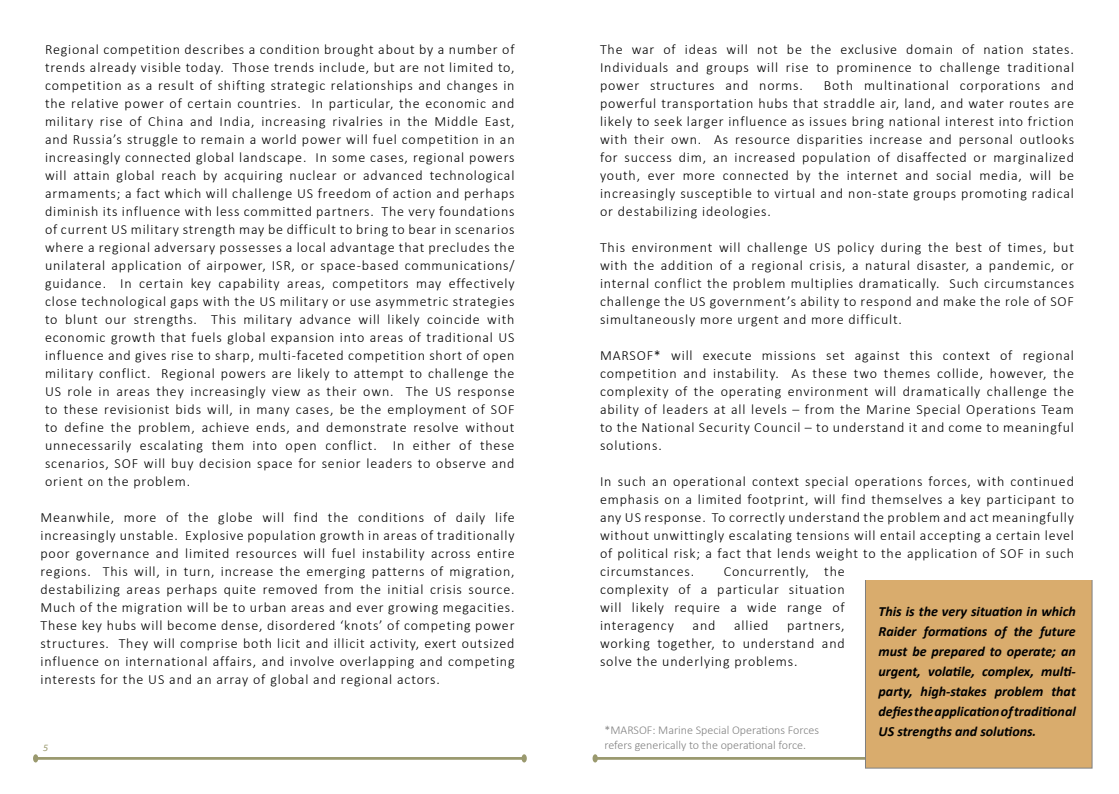
<style>
.page{position:relative;width:1119px;height:794px;background:#fff}
.page>*{position:absolute;margin:0;border:0;box-sizing:border-box;transform-origin:0 0}
.t1{font:300 14px/18px "Calibri";letter-spacing:.06em;color:#000;text-align:justify}
.t2{font:italic 700 14px/20px "Calibri";color:#000;text-align:justify}
.t3{font:300 12px "Calibri";color:#828282}
.t4{font:italic 10px "Calibri";color:#9a996e}
</style>
<div class="page">
<hr style="left:36px;top:757px;width:488px;height:2px;background:#9a996e">
<div style="left:521px;top:754px;width:6px;height:8px;background:#9a996e;border-radius:50%"></div>
<div style="left:33px;top:754px;width:5px;height:8px;background:#9a996e;border-radius:50%"></div>
<hr style="left:595px;top:757px;width:489px;height:2px;background:#9a996e">
<div style="left:592px;top:754px;width:6px;height:8px;background:#9a996e;border-radius:50%"></div>
<div style="left:865px;top:580px;width:227px;height:188px;background:#d9ac6d"></div>
<p class="t1" style="left:45px;top:40px;width:471px">Regional competition describes a condition brought about by a number of trends already visible today. Those trends include, but are not limited to, competition as a result of shifting strategic relationships and changes in the relative power of certain countries. In particular, the economic and military rise of China and India, increasing rivalries in the Middle East, and Russia’s struggle to remain a world power will fuel competition in an increasingly connected global landscape. In some cases, regional powers will attain global reach by acquiring nuclear or advanced technological armaments; a fact which will challenge US freedom of action and perhaps diminish its influence with less committed partners. The very foundations of current US military strength may be difficult to bring to bear in scenarios where a regional adversary possesses a local advantage that precludes the unilateral application of airpower, ISR, or space-based communications/ guidance. In certain key capability areas, competitors may effectively close technological gaps with the US military or use asymmetric strategies to blunt our strengths. This military advance will likely coincide with economic growth that fuels global expansion into areas of traditional US influence and gives rise to sharp, multi-faceted competition short of open military conflict. Regional powers are likely to attempt to challenge the US role in areas they increasingly view as their own. The US response to these revisionist bids will, in many cases, be the employment of SOF to define the problem, achieve ends, and demonstrate resolve without unnecessarily escalating them into open conflict. In either of these scenarios, SOF will buy decision space for senior leaders to observe and orient on the problem.</p>
<p class="t1" style="left:41px;top:508px;width:476px">Meanwhile, more of the globe will find the conditions of daily life increasingly unstable. Explosive population growth in areas of traditionally poor governance and limited resources will fuel instability across entire regions. This will, in turn, increase the emerging patterns of migration, destabilizing areas perhaps quite removed from the initial crisis source.<br>Much of the migration will be to urban areas and ever growing megacities.<br>These key hubs will become dense, disordered ‘knots’ of competing power structures. They will comprise both licit and illicit activity, exert outsized influence on international affairs, and involve overlapping and competing interests for the US and an array of global and regional actors.</p>
<p class="t4" style="left:43px;top:740px;width:7px">5</p>
<p class="t1" style="left:600px;top:40px;width:476px">The war of ideas will not be the exclusive domain of nation states.<br>Individuals and groups will rise to prominence to challenge traditional power structures and norms.</p>
<p class="t1" style="left:600px;top:76px;width:476px;text-indent:224px">Both multinational corporations and powerful transportation hubs that straddle air, land, and water routes are likely to seek larger influence as issues bring national interest into friction with their own. As resource disparities increase and personal outlooks for success dim, an increased population of disaffected or marginalized youth, ever more connected by the internet and social media, will be increasingly susceptible to virtual and non-state groups promoting radical or destabilizing ideologies.</p>
<p class="t1" style="left:600px;top:238px;width:476px">This environment will challenge US policy during the best of times, but with the addition of a regional crisis, a natural disaster, a pandemic, or internal conflict the problem multiplies dramatically. Such circumstances challenge the US government’s ability to respond and make the role of SOF simultaneously more urgent and more difficult.</p>
<p class="t1" style="left:600px;top:346px;width:475px">MARSOF* will execute missions set against this context of regional competition and instability. As these two themes collide, however, the complexity of the operating environment will dramatically challenge the ability of leaders at all levels – from the Marine Special Operations Team to the National Security Council – to understand it and come to meaningful solutions.</p>
<p class="t1" style="left:600px;top:472px;width:476px">In such an operational context special operations forces, with continued emphasis on a limited footprint, will find themselves a key participant to any US response. To correctly understand the problem and act meaningfully without unwittingly escalating tensions will entail accepting a certain level of political risk; a fact that lends weight to the application of SOF in such circumstances.</p>
<p class="t1" style="left:600px;top:562px;width:246px;text-indent:124px">Concurrently, the complexity of a particular situation will likely require a wide range of interagency</p>
<p class="t2" style="left:878px;top:600px;width:199px">This is the very situation in which Raider formations of the future must be prepared to operate; an urgent, volatile, complex, multi&shy;party, high-stakes problem that defies the application of traditional</p>
<p class="t1" style="left:693px;top:616px;width:24px">and</p>
<p class="t1" style="left:734px;top:616px;width:36px">allied</p>
<p class="t1" style="left:600px;top:616px;width:246px;text-indent:187px">partners, working together, to understand and solve the underlying problems.</p>
<p class="t3" style="left:604px;top:723px;width:216px">*MARSOF: Marine Special Operations Forces</p>
<p class="t2" style="left:878px;top:720px;width:159px">US strengths and solutions.</p>
<p class="t3" style="left:604px;top:737px;width:203px">refers generically to the operational force.</p>
</div>
